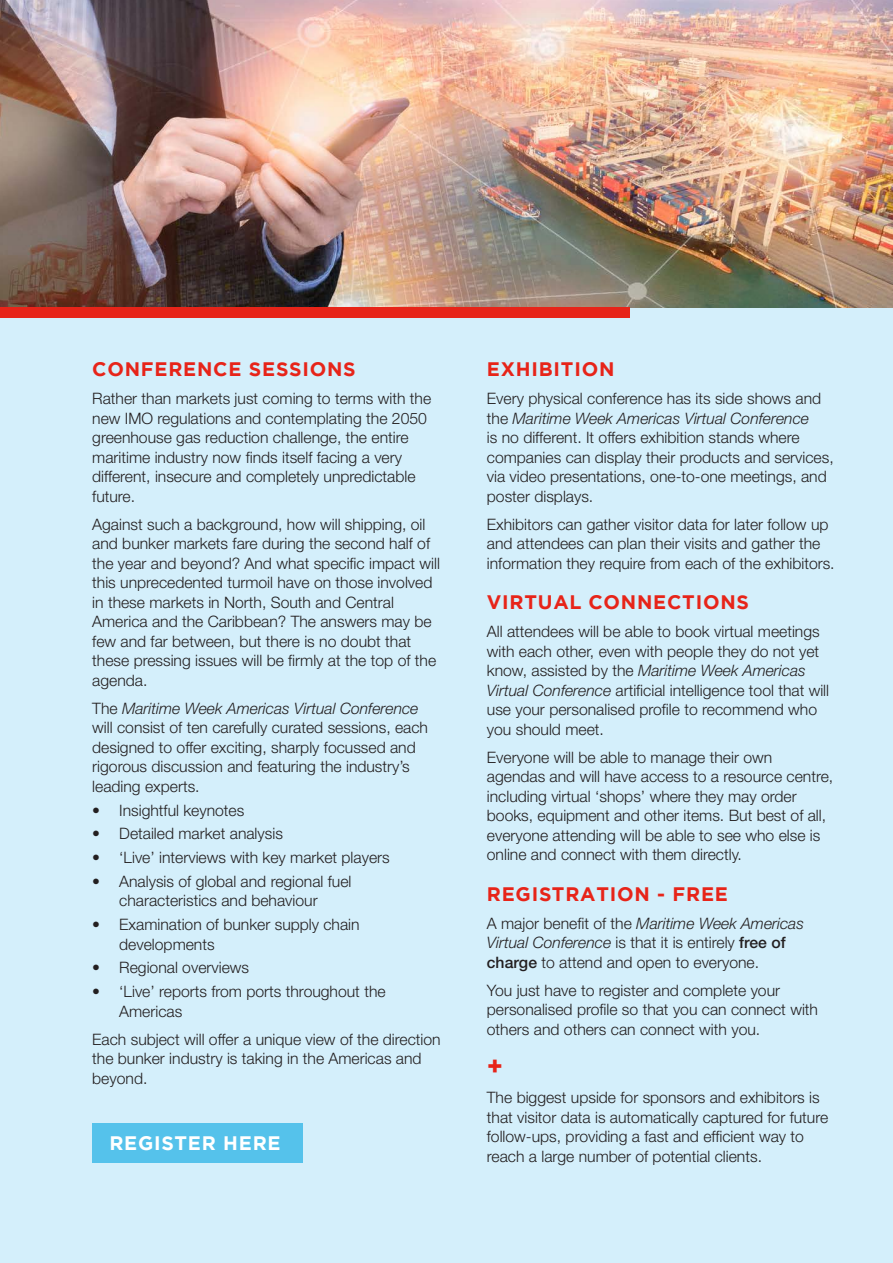
<style>
.page{position:relative;width:893px;height:1263px;background:#fff}
.page>*{position:absolute;margin:0;border:0;box-sizing:border-box;transform-origin:0 0}
.t1{font:700 25.5px "Gotham";color:#e72419}
.t2{font:700 19.5px "Gotham";letter-spacing:.04em;color:#e72419}
.t3{font:700 19.5px "Gotham";letter-spacing:.04em;color:#fff}
.t4{font:300 15.75px/19.5px "Helvetica Neue LT Std";color:#231f20}
.s1{font-style:italic}
.s2{font-weight:500}
</style>
<div class="page">
<div style="left:0;top:277px;width:893px;height:986px;background:#d4effb"></div>
<img style="left:0;top:0;width:893px;height:308px">
<div style="left:0;top:308px;width:629px;height:10px;background:#e72419"></div>
<div style="left:92px;top:1123px;width:211px;height:39px;background:#55c2eb"></div>
<p class="t2" style="left:92px;top:356px;width:265px">CONFERENCE SESSIONS</p>
<p class="t4" style="left:92px;top:388px;width:340px">Rather than markets just coming to terms with the new IMO regulations and contemplating the 2050 greenhouse gas reduction challenge, the entire maritime industry now finds itself facing a very different, insecure and completely unpredictable future.</p>
<p class="t4" style="left:92px;top:514px;width:349px">Against such a background, how will shipping, oil and bunker markets fare during the second half of the year and beyond? And what specific impact will this unprecedented turmoil have on those involved in these markets in North, South and Central America and the Caribbean? The answers may be few and far between, but there is no doubt that these pressing issues will be firmly at the top of the agenda.</p>
<p class="t4" style="left:92px;top:698px;width:337px">The <span class="s1">Maritime Week Americas Virtual Conference </span>will consist of ten carefully curated sessions, each designed to offer exciting, sharply focussed and rigorous discussion and featuring the industry’s leading experts.</p>
<p class="t4" style="left:92px;top:800px;width:154px">• Insightful keynotes</p>
<p class="t4" style="left:92px;top:823px;width:192px">• Detailed market analysis</p>
<p class="t4" style="left:92px;top:847px;width:299px">• ‘Live’ interviews with key market players</p>
<p class="t4" style="left:92px;top:871px;width:261px;text-align:center">• Analysis of global and regional fuel characteristics and behaviour</p>
<p class="t4" style="left:119px;top:914px;width:242px;text-indent:-27px">• Examination of bunker supply chain developments</p>
<p class="t4" style="left:92px;top:957px;width:158px">• Regional overviews</p>
<p class="t4" style="left:119px;top:981px;width:268px;text-indent:-27px">• ‘Live’ reports from ports throughout the<br>Americas</p>
<p class="t4" style="left:92px;top:1029px;width:350px">Each subject will offer a unique view of the direction the bunker industry is taking in the Americas and beyond.</p>
<p class="t3" style="left:109px;top:1130px;width:173px">REGISTER HERE</p>
<p class="t2" style="left:487px;top:356px;width:129px">EXHIBITION</p>
<p class="t4" style="left:487px;top:388px;width:348px">Every physical conference has its side shows and the <span class="s1">Maritime Week Americas Virtual Conference<br></span>is no different. It offers exhibition stands where companies can display their products and services, via video presentations, one-to-one meetings, and poster displays.</p>
<p class="t4" style="left:487px;top:514px;width:349px">Exhibitors can gather visitor data for later follow up and attendees can plan their visits and gather the information they require from each of the exhibitors.</p>
<p class="t2" style="left:487px;top:589px;width:264px">VIRTUAL CONNECTIONS</p>
<p class="t4" style="left:487px;top:621px;width:344px">All attendees will be able to book virtual meetings with each other, even with people they do not yet know, assisted by the <span class="s1">Maritime Week Americas Virtual Conference</span> artificial intelligence tool that will use your personalised profile to recommend who you should meet.</p>
<p class="t4" style="left:487px;top:747px;width:348px">Everyone will be able to manage their own agendas and will have access to a resource centre, including virtual ‘shops’ where they may order books, equipment and other items. But best of all, everyone attending will be able to see who else is online and connect with them directly.</p>
<p class="t2" style="left:487px;top:881px;width:243px">REGISTRATION - FREE</p>
<p class="t4" style="left:487px;top:913px;width:319px">A major benefit of the <span class="s1">Maritime Week Americas<br>Virtual Conference</span> is that it is entirely <span class="s2">free of charge</span> to attend and open to everyone.</p>
<p class="t4" style="left:487px;top:980px;width:333px">You just have to register and complete your personalised profile so that you can connect with others and others can connect with you.</p>
<h1 class="t1" style="left:487px;top:1049px;width:18px">+</h1>
<p class="t4" style="left:487px;top:1088px;width:343px">The biggest upside for sponsors and exhibitors is that visitor data is automatically captured for future follow-ups, providing a fast and efficient way to reach a large number of potential clients.</p>
</div>
